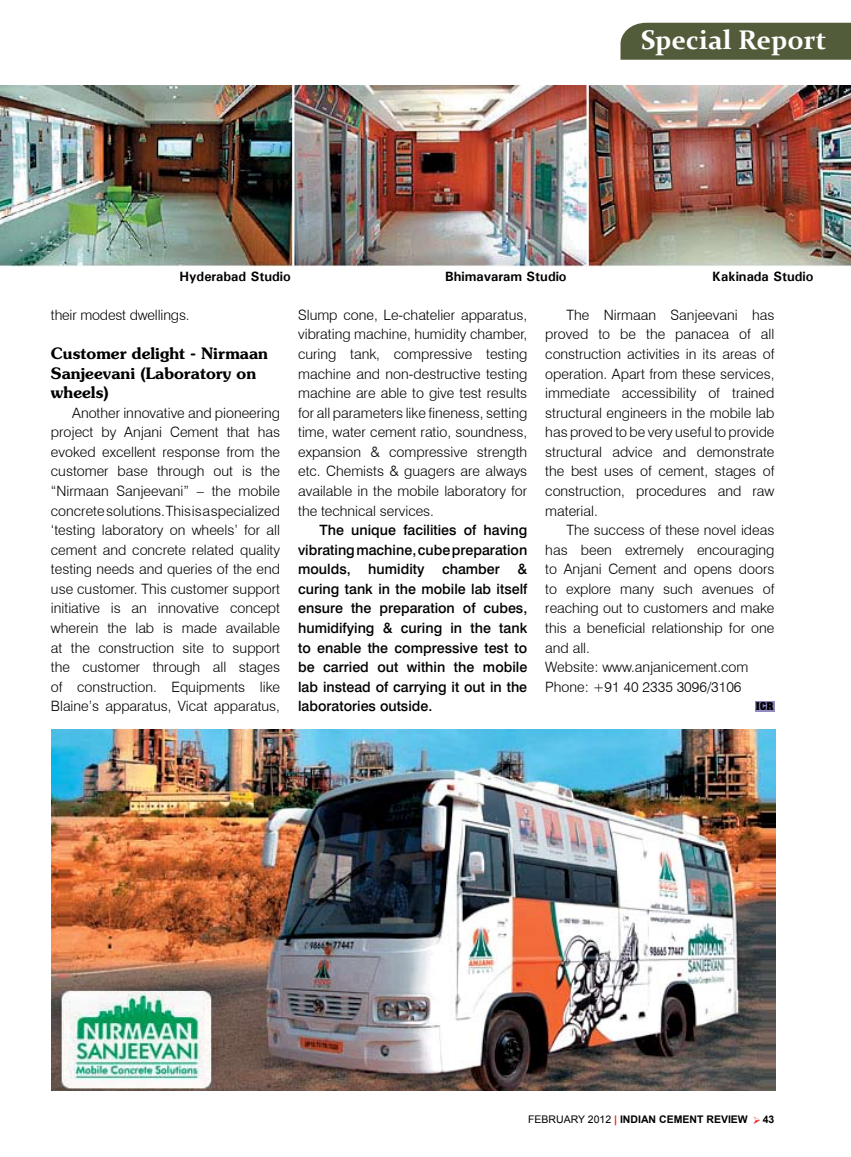
<style>
.page{position:relative;width:851px;height:1157px;background:#fff}
.page>*{position:absolute;margin:0;border:0;box-sizing:border-box;transform-origin:0 0}
.t1{font:700 27px "Constantia";color:#fff}
.t2{font:600 15.75px/19.5px "Souvenir";color:#000}
.t3{font:300 14.25px/19.5px "Swiss 721 BT";color:#000;text-align:justify}
.t4{font:500 14.25px/19.5px "Swiss 721 BT";color:#000;text-align:justify}
.t5{font:700 13.5px "Univers";color:#000}
.t6{font:700 10.5px "Arial";color:#000}
.t7{font:700 10.5px "Aachen BT";color:#000}
.s1{font-weight:400}
.s2{color:#ed1c24}
</style>
<div class="page">
<div style="left:620px;top:23px;width:230px;height:37px;background:#525c3a"></div>
<img style="left:51px;top:729px;width:723px;height:361px">
<img style="left:1px;top:85px;width:849px;height:181px">
<div style="left:755px;top:701px;width:19px;height:10px;background:#908ac2"></div>
<h1 class="t1" style="left:640px;top:21px;width:187px">Special Report</h1>
<p class="t5" style="left:179px;top:267px;width:113px">Hyderabad Studio</p>
<p class="t5" style="left:445px;top:267px;width:123px">Bhimavaram Studio</p>
<p class="t5" style="left:712px;top:267px;width:103px">Kakinada Studio</p>
<p class="t3" style="left:51px;top:305px;width:140px">their modest dwellings.</p>
<p class="t2" style="left:51px;top:344px;width:218px">Customer delight - Nirmaan<br>Sanjeevani (Laboratory on wheels)</p>
<p class="t3" style="left:51px;top:403px;width:231px;text-indent:21px">Another innovative and pioneering project by Anjani Cement that has evoked excellent response from the customer base through out is the “Nirm-aan Sanjeevani” – the mobile concrete solutions. This is a specialized ‘testing laboratory on wheels’ for all cement and concrete related quality testing needs and queries of the end use customer. This customer support initiative is an innovative concept wherein the lab is made available at the construction site to support the customer through all stages of construction. Equipments like Blaine’s apparatus, Vicat apparatus,</p>
<p class="t3" style="left:298px;top:305px;width:231px">Slump cone, Le-chatelier apparatus, vibrating machine, humidity chamber, curing tank, compressive testing machine and non-destructive testing machine are able to give test results for all parameters like fineness, setting time, water cement ratio, soundness, expansion &amp; compressive strength etc. Chemists &amp; guagers are always available in the mobile laboratory for the technical services.</p>
<p class="t4" style="left:298px;top:520px;width:231px;text-indent:21px">The unique facilities of having vibrating machine, cube preparation moulds, humidity chamber &amp; curing tank in the mobile lab itself ensure the preparation of cubes, humidifying &amp; curing in the tank to enable the compressive test to be carried out within the mobile lab instead of carrying it out in the laboratories outside.</p>
<p class="t3" style="left:545px;top:305px;width:231px;text-indent:21px">The Nirmaan Sanjeevani has proved to be the panacea of all construction activities in its areas of operation. Apart from these services, immediate accessibility of trained structural engineers in the mobile lab has proved to be very useful to provide structural advice and demonstrate the best uses of cement, stages of construction, procedures and raw material.</p>
<p class="t3" style="left:545px;top:520px;width:231px;text-align:left;text-indent:21px">The success of these novel ideas has been extremely encouraging to Anjani Cement and opens doors to explore many such avenues of reaching out to customers and make this a beneficial relationship for one and all.<br>Website: www.anjanicement.com<br>Phone: +91 40 2335 3096/3106</p>
<p class="t7" style="left:755px;top:699px;width:19px">ICR</p>
<p class="t6" style="left:528px;top:1112px;width:248px"><span class="s1">FEBRUARY 2012</span> <span class="s2">|</span> INDIAN CEMENT REVIEW <span class="s2">➢</span>43</p>
</div>
